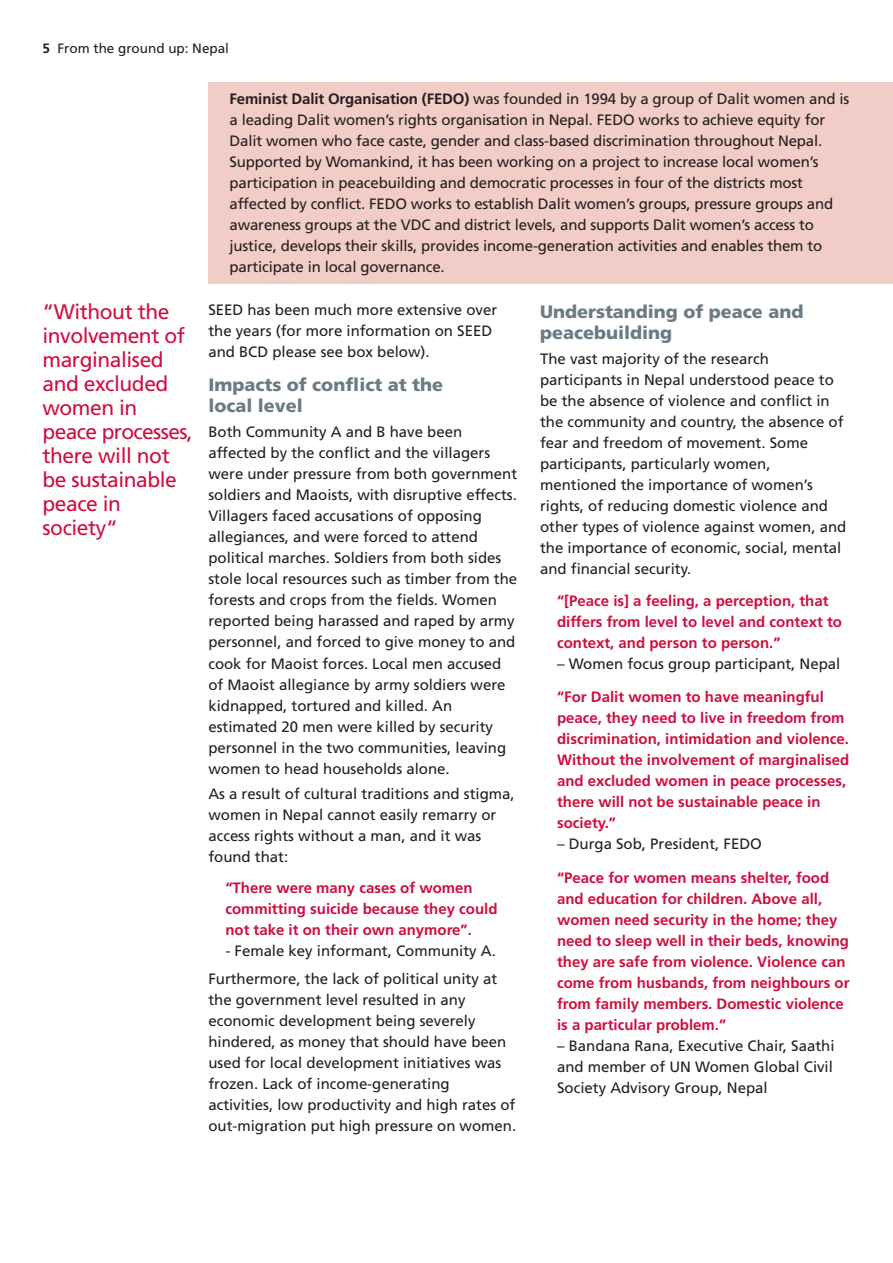
<style>
.page{position:relative;width:893px;height:1263px;background:#fff}
.page>*{position:absolute;margin:0;border:0;box-sizing:border-box;transform-origin:0 0}
.t1{font:21px/24px "Frutiger";letter-spacing:-.02em;color:#ce1041}
.t2{font:900 18px/21px "Frutiger";color:#6b7b84}
.t3{font:15px/21px "Frutiger";color:#231f20}
.t4{font:700 15px/21px "Frutiger";color:#ce1041}
.t5{font:13.5px "Frutiger";color:#231f20}
.s1{font-weight:700}
</style>
<div class="page">
<div style="left:208px;top:83px;width:685px;height:201px;background:#f2ccc6"></div>
<p class="t5" style="left:43px;top:43px;width:188px"><span class="s1">5</span> From the ground up: Nepal</p>
<h1 class="t1" style="left:43px;top:301px;width:152px">“Without the involvement of marginalised and excluded women in peace processes, there will not be sustainable peace in society“</h1>
<p class="t3" style="left:230px;top:90px;width:621px"><span class="s1">Feminist Dalit Organisation (FEDO)</span> was founded in 1994 by a group of Dalit women and is a leading Dalit women’s rights organisation in Nepal. FEDO works to achieve equity for Dalit women who face caste, gender and class-based discrimination throughout Nepal.<br>Supported by Womankind, it has been working on a project to increase local women’s participation in peacebuilding and democratic processes in four of the districts most affected by conflict. FEDO works to establish Dalit women’s groups, pressure groups and awareness groups at the VDC and district levels, and supports Dalit women’s access to justice, develops their skills, provides income-generation activities and enables them to participate in local governance.</p>
<p class="t3" style="left:208px;top:301px;width:290px">SEED has been much more extensive over the years (for more information on SEED and BCD please see box below).</p>
<p class="t2" style="left:208px;top:376px;width:236px">Impacts of conflict at the local level</p>
<p class="t3" style="left:208px;top:423px;width:310px">Both Community A and B have been affected by the conflict and the villagers were under pressure from both government soldiers and Maoists, with disruptive effects.<br>Villagers faced accusations of opposing allegiances, and were forced to attend political marches. Soldiers from both sides stole local resources such as timber from the forests and crops from the fields. Women reported being harassed and raped by army personnel, and forced to give money to and cook for Maoist forces. Local men accused of Maoist allegiance by army soldiers were kidnapped, tortured and killed. An estimated 20 men were killed by security personnel in the two communities, leaving women to head households alone.</p>
<p class="t3" style="left:208px;top:784px;width:308px">As a result of cultural traditions and stigma, women in Nepal cannot easily remarry or access rights without a man, and it was found that:</p>
<p class="t4" style="left:225px;top:879px;width:274px">“There were many cases of women committing suicide because they could not take it on their own anymore”.</p>
<p class="t3" style="left:208px;top:939px;width:290px;line-height:27.5px;text-align:right">- Female key informant, Community A.<br>Furthermore, the lack of political unity at</p>
<p class="t3" style="left:208px;top:990px;width:309px">the government level resulted in any economic development being severely hindered, as money that should have been used for local development initiatives was frozen. Lack of income-generating activities, low productivity and high rates of out-migration put high pressure on women.</p>
<p class="t2" style="left:540px;top:302px;width:265px">Understanding of peace and peacebuilding</p>
<p class="t3" style="left:540px;top:349px;width:308px">The vast majority of the research participants in Nepal understood peace to be the absence of violence and conflict in the community and country, the absence of fear and freedom of movement. Some participants, particularly women, mentioned the importance of women’s rights, of reducing domestic violence and other types of violence against women, and the importance of economic, social, mental and financial security.</p>
<p class="t4" style="left:557px;top:591px;width:286px">“[Peace is] a feeling, a perception, that differs from level to level and context to context, and person to person.”</p>
<p class="t3" style="left:557px;top:654px;width:285px">– Women focus group participant, Nepal</p>
<p class="t4" style="left:557px;top:688px;width:294px">“For Dalit women to have meaningful peace, they need to live in freedom from discrimination, intimidation and violence.<br>Without the involvement of marginalised and excluded women in peace processes, there will not be sustainable peace in society.”</p>
<p class="t3" style="left:557px;top:835px;width:206px">– Durga Sob, President, FEDO</p>
<p class="t4" style="left:557px;top:868px;width:294px">“Peace for women means shelter, food and education for children. Above all, women need security in the home; they need to sleep well in their beds, knowing they are safe from violence. Violence can come from husbands, from neighbours or from family members. Domestic violence is a particular problem.”</p>
<p class="t3" style="left:557px;top:1036px;width:279px;text-align:justify">– Bandana Rana, Executive Chair, Saathi and member of UN Women Global Civil Society Advisory Group, Nepal</p>
</div>
